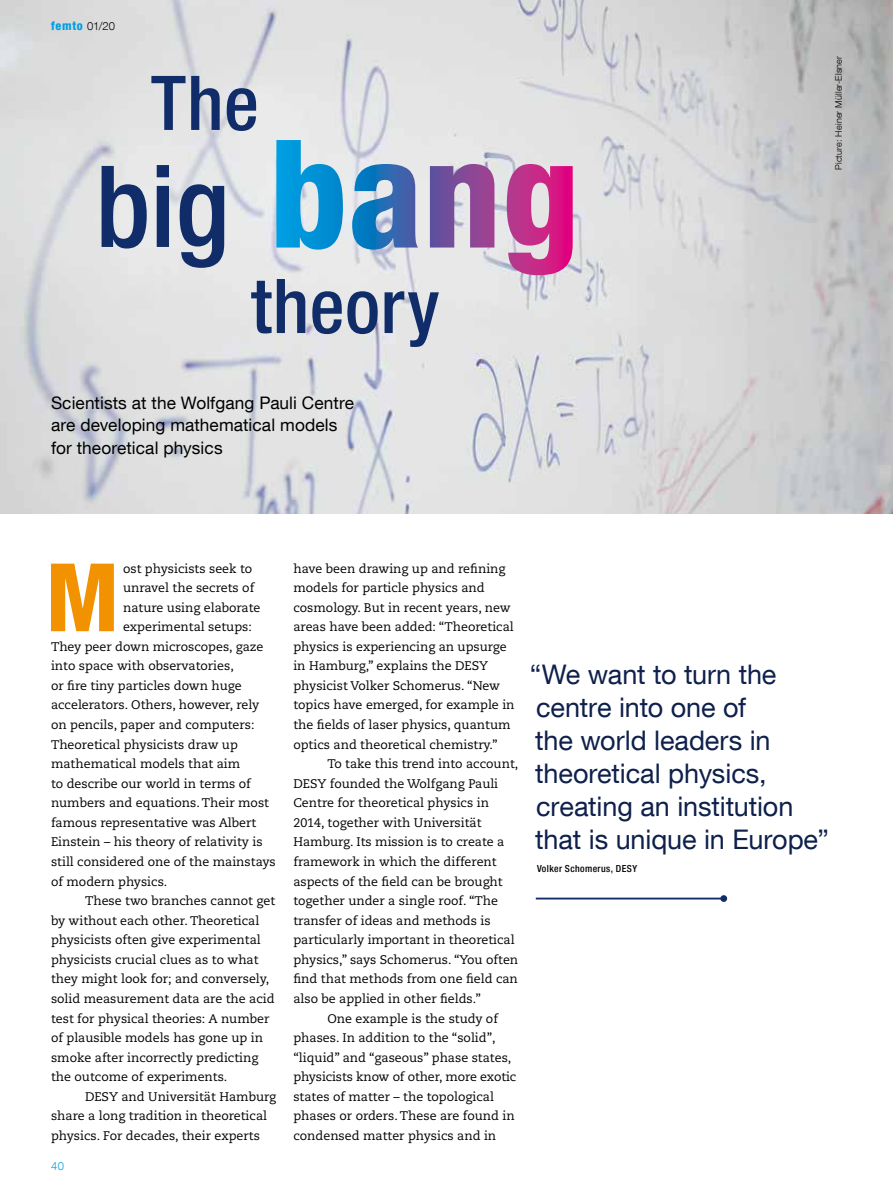
<style>
.page{position:relative;width:893px;height:1191px;background:#fff}
.page>*{position:absolute;margin:0;border:0;box-sizing:border-box;transform-origin:0 0}
.t1{font:113.4px "Desy Neue Helvetica 67 Cond M";color:#102d69}
.t2{font:94.65px "Desy Neue Helvetica 87 Cond H";color:#f39200}
.t3{font:75.6px "Desy Neue Helvetica 67 Cond M";letter-spacing:.01em;color:#102d69}
.t4{font:27px/33px "Desy Neue Helvetica 55 Roman";letter-spacing:-.005em;color:#0e204b}
.t5{font:17.25px/22.5px "Desy Neue Helvetica 55 Roman";letter-spacing:.005em;color:#000}
.t6{font:12.45px/19.5px "Caecilia LT Std";color:#000}
.t7{font:12px "Desy Neue Helvetica 87 Cond H";letter-spacing:.065em;color:#009fe3}
.t8{font:300 11.25px "Desy Neue Helvetica 45";color:#009fe3}
.t9{font:9.75px "Desy Neue Helvetica 67 Cond M";letter-spacing:.04em;color:#000}
.t10{font:300 9px "Desy Neue Helvetica 45";letter-spacing:.02em;color:#000}
.s1{font-family:"Desy Neue Helvetica 45";font-weight:300;font-size:11.25px;color:#000}
</style>
<div class="page">
<img style="left:0;top:0;width:893px;height:514px">
<hr style="left:536px;top:897px;width:188px;height:2px;background:#102d69">
<div style="left:720px;top:895px;width:7px;height:7px;background:#102d69;border-radius:50%"></div>
<svg style="left:276px;top:140px;width:297px;height:135px;background:#a6a3ca"></svg>
<p class="t7" style="left:51px;top:18px;width:66px">femto <span class="s1">01/20</span></p>
<h3 class="t3" style="left:151px;top:58px;width:109px">The</h3>
<h1 class="t1" style="left:96px;top:139px;width:135px">big</h1>
<h3 class="t3" style="left:251px;top:261px;width:190px">theory</h3>
<h3 class="t5" style="left:51px;top:391px;width:305px">Scientists at the Wolfgang Pauli Centre are developing mathematical models for theoretical physics</h3>
<p class="t10" style="left:833px;top:170px;width:116px;rotate:-90deg">Picture: Heiner Müller-Elsner</p>
<h2 class="t2" style="left:46px;top:539px;width:75px">M</h2>
<p class="t6" style="left:123px;top:558px;width:131px">ost physicists seek to</p>
<p class="t6" style="left:123px;top:578px;width:133px">unravel the secrets of</p>
<p class="t6" style="left:123px;top:598px;width:139px">nature using elaborate</p>
<p class="t6" style="left:123px;top:617px;width:130px">experimental setups:</p>
<p class="t6" style="left:51px;top:637px;width:214px">They peer down microscopes, gaze</p>
<p class="t6" style="left:51px;top:656px;width:184px">into space with observatories,</p>
<p class="t6" style="left:51px;top:676px;width:192px">or fire tiny particles down huge</p>
<p class="t6" style="left:51px;top:695px;width:210px">accelerators. Others, however, rely</p>
<p class="t6" style="left:51px;top:715px;width:205px">on pencils, paper and computers:</p>
<p class="t6" style="left:51px;top:735px;width:188px">Theoretical physicists draw up</p>
<p class="t6" style="left:51px;top:754px;width:191px">mathematical models that aim</p>
<p class="t6" style="left:51px;top:774px;width:201px">to describe our world in terms of</p>
<p class="t6" style="left:51px;top:793px;width:220px">numbers and equations. Their most</p>
<p class="t6" style="left:51px;top:813px;width:207px">famous representative was Albert</p>
<p class="t6" style="left:51px;top:832px;width:213px">Einstein – his theory of relativity is</p>
<p class="t6" style="left:51px;top:852px;width:226px">still considered one of the mainstays</p>
<p class="t6" style="left:51px;top:871px;width:118px">of modern physics.</p>
<p class="t6" style="left:85px;top:891px;width:192px">These two branches cannot get</p>
<p class="t6" style="left:51px;top:911px;width:210px">by without each other. Theoretical</p>
<p class="t6" style="left:51px;top:930px;width:211px">physicists often give experimental</p>
<p class="t6" style="left:51px;top:950px;width:209px">physicists crucial clues as to what</p>
<p class="t6" style="left:51px;top:969px;width:220px">they might look for; and conversely,</p>
<p class="t6" style="left:51px;top:989px;width:225px">solid measurement data are the acid</p>
<p class="t6" style="left:51px;top:1008px;width:220px">test for physical theories: A number</p>
<p class="t6" style="left:51px;top:1028px;width:214px">of plausible models has gone up in</p>
<p class="t6" style="left:51px;top:1047px;width:209px">smoke after incorrectly predicting</p>
<p class="t6" style="left:51px;top:1067px;width:178px">the outcome of experiments.</p>
<p class="t6" style="left:85px;top:1087px;width:193px">DESY and Universität Hamburg</p>
<p class="t6" style="left:51px;top:1106px;width:218px">share a long tradition in theoretical</p>
<p class="t6" style="left:51px;top:1126px;width:210px">physics. For decades, their experts</p>
<p class="t8" style="left:51px;top:1158px;width:15px">40</p>
<p class="t6" style="left:293px;top:558px;width:223px">have been drawing up and refining models for particle physics and cosmology. But in recent years, new areas have been added: “Theoretical physics is experiencing an upsurge in Hamburg,” explains the DESY physicist Volker Schomerus. “New topics have emerged, for example in the fields of laser physics, quantum optics and theoretical chemistry.”</p>
<p class="t6" style="left:327px;top:754px;width:192px">To take this trend into account,</p>
<p class="t6" style="left:293px;top:774px;width:206px">DESY founded the Wolfgang Pauli</p>
<p class="t6" style="left:293px;top:793px;width:197px">Centre for theoretical physics in</p>
<p class="t6" style="left:293px;top:813px;width:190px">2014, together with Universität</p>
<p class="t6" style="left:293px;top:832px;width:213px">Hamburg. Its mission is to create a</p>
<p class="t6" style="left:293px;top:852px;width:205px">framework in which the different</p>
<p class="t6" style="left:293px;top:871px;width:211px">aspects of the field can be brought</p>
<p class="t6" style="left:293px;top:891px;width:206px">together under a single roof. “The</p>
<p class="t6" style="left:293px;top:911px;width:199px">transfer of ideas and methods is</p>
<p class="t6" style="left:293px;top:930px;width:223px">particularly important in theoretical</p>
<p class="t6" style="left:293px;top:950px;width:226px">physics,” says Schomerus. “You often</p>
<p class="t6" style="left:293px;top:969px;width:226px">find that methods from one field can</p>
<p class="t6" style="left:293px;top:989px;width:189px">also be applied in other fields.”</p>
<p class="t6" style="left:327px;top:1008px;width:172px">One example is the study of</p>
<p class="t6" style="left:293px;top:1028px;width:204px">phases. In addition to the “solid”,</p>
<p class="t6" style="left:293px;top:1047px;width:219px">“liquid” and “gaseous” phase states,</p>
<p class="t6" style="left:293px;top:1067px;width:225px">physicists know of other, more exotic</p>
<p class="t6" style="left:293px;top:1087px;width:202px">states of matter – the topological</p>
<p class="t6" style="left:293px;top:1106px;width:223px">phases or orders. These are found in</p>
<p class="t6" style="left:293px;top:1126px;width:204px">condensed matter physics and in</p>
<h3 class="t4" style="left:530px;top:657px;width:301px">“We want to turn the centre into one of<br>the world leaders in theoretical physics, creating an institution that is unique in Europe”</h3>
<p class="t9" style="left:537px;top:863px;width:101px">Volker Schomerus, DESY</p>
</div>
